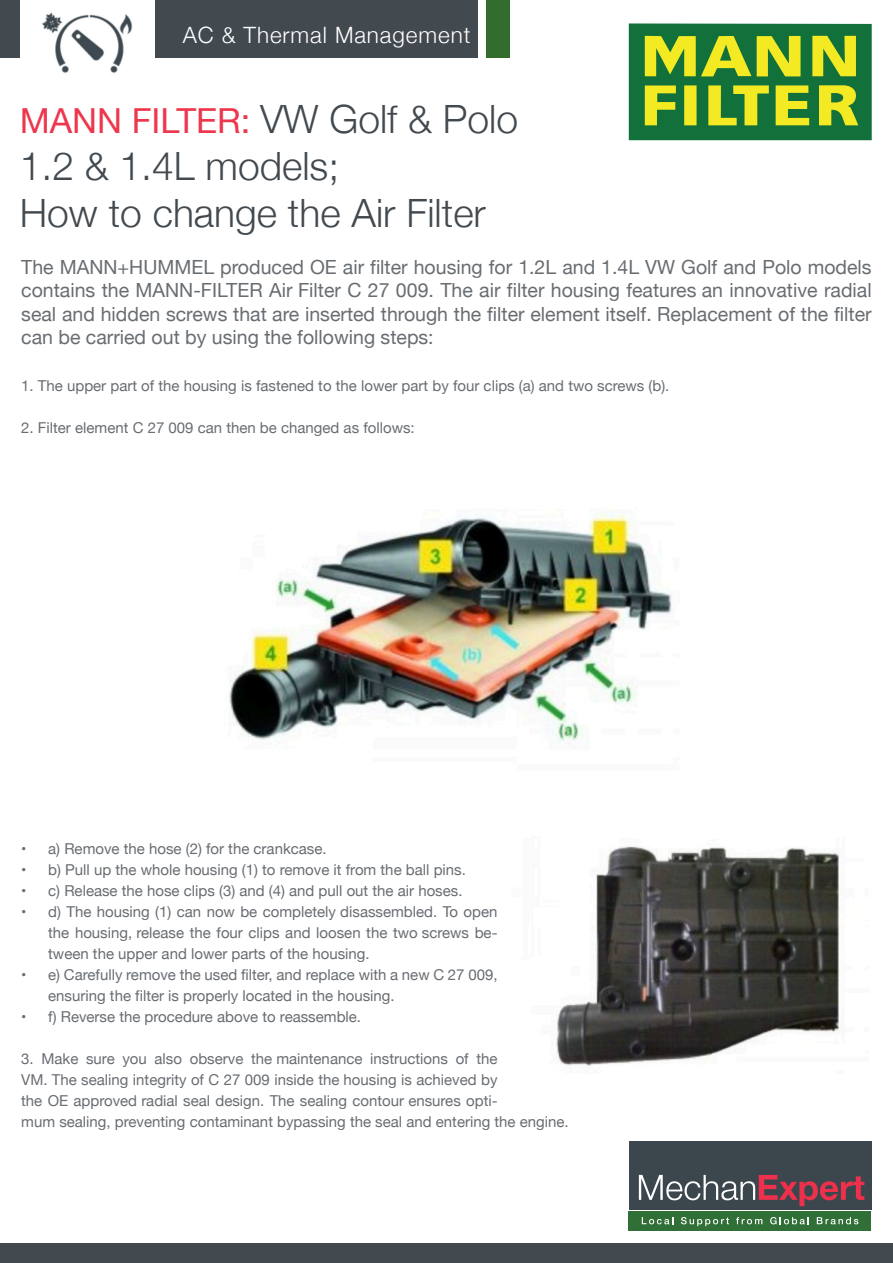
<style>
.page{position:relative;width:893px;height:1263px;background:#fff}
.page>*{position:absolute;margin:0;border:0;box-sizing:border-box;transform-origin:0 0}
.t1{font:300 39px "Helvetica Neue";color:#42494f}
.t2{font:34.5px "Helvetica Neue";color:#ed374d}
.t3{font:300 22.5px "Helvetica Neue";letter-spacing:.04em;color:#fff}
.text{font:19.5px/23.4px "Helvetica Neue";color:#686d72;text-align:justify}
.text-2{font:15px/21px "Helvetica Neue";color:#686d72}
.s1{font-weight:300;font-size:39px;color:#42494f}
</style>
<div class="page">
<div style="left:0;top:0;width:478px;height:57px;background:#42494f"></div>
<div style="left:20px;top:0;width:135px;height:88px;background:#fff"></div>
<div style="left:629px;top:1141px;width:243px;height:68px;background:#3b464d"></div>
<div style="left:629px;top:1211px;width:242px;height:20px;background:#306f36"></div>
<svg style="left:639px;top:1174px;width:225px;height:32px"></svg>
<svg style="left:642px;top:1217px;width:31px;height:7px"></svg>
<svg style="left:681px;top:1217px;width:48px;height:9px"></svg>
<svg style="left:736px;top:1217px;width:26px;height:7px"></svg>
<svg style="left:770px;top:1217px;width:39px;height:7px"></svg>
<svg style="left:817px;top:1217px;width:41px;height:7px"></svg>
<div style="left:486px;top:0;width:23px;height:57px;background:#326d2e"></div>
<img style="left:41px;top:12px;width:92px;height:61px">
<div style="left:0;top:1244px;width:893px;height:19px;background:#42494f"></div>
<svg style="left:629px;top:23px;width:243px;height:117px;background:#619a34"></svg>
<img style="left:229px;top:509px;width:444px;height:240px">
<img style="left:556px;top:846px;width:284px;height:220px">
<h3 class="t3" style="left:183px;top:17px;width:289px">AC &amp; Thermal Management</h3>
<p class="t2" style="left:20px;top:96px;width:500px">MANN FILTER: <span class="s1">VW Golf &amp; Polo</span></p>
<p class="t1" style="left:20px;top:135px;width:321px">1.2 &amp; 1.4L models;</p>
<p class="t1" style="left:20px;top:182px;width:468px">How to change the Air Filter</p>
<p class="text" style="left:21px;top:256px;width:852px">The MANN+HUMMEL produced OE air filter housing for 1.2L and 1.4L VW Golf and Polo models contains the MANN-FILTER Air Filter C 27 009. The air filter housing features an innovative radial seal and hidden screws that are inserted through the filter element itself. Replacement of the filter can be carried out by using the following steps:</p>
<p class="text-2" style="left:21px;top:376px;width:650px">1. The upper part of the housing is fastened to the lower part by four clips (a) and two screws (b).</p>
<p class="text-2" style="left:21px;top:418px;width:395px">2. Filter element C 27 009 can then be changed as follows:</p>
<p class="text-2" style="left:21px;top:838px;width:307px">• a) Remove the hose (2) for the crankcase.</p>
<p class="text-2" style="left:21px;top:859px;width:446px">• b) Pull up the whole housing (1) to remove it from the ball pins.</p>
<p class="text-2" style="left:21px;top:880px;width:443px">• c) Release the hose clips (3) and (4) and pull out the air hoses.</p>
<p class="text-2" style="left:48px;top:901px;width:451px;text-align:justify;text-indent:-27px">• d) The housing (1) can now be completely disassembled. To open the housing, release the four clips and loosen the two screws be&shy;tween the upper and lower parts of the housing.</p>
<p class="text-2" style="left:48px;top:964px;width:451px;text-indent:-27px">• e) Carefully remove the used filter, and replace with a new C 27 009, ensuring the filter is properly located in the housing.</p>
<p class="text-2" style="left:21px;top:1006px;width:341px">• f) Reverse the procedure above to reassemble.</p>
<p class="text-2" style="left:21px;top:1048px;width:549px">3. Make sure you also observe the maintenance instructions of the<br>VM. The sealing integrity of C 27 009 inside the housing is achieved by<br>the OE approved radial seal design. The sealing contour ensures opti-<br>mum sealing, preventing contaminant bypassing the seal and entering the engine.</p>
</div>
